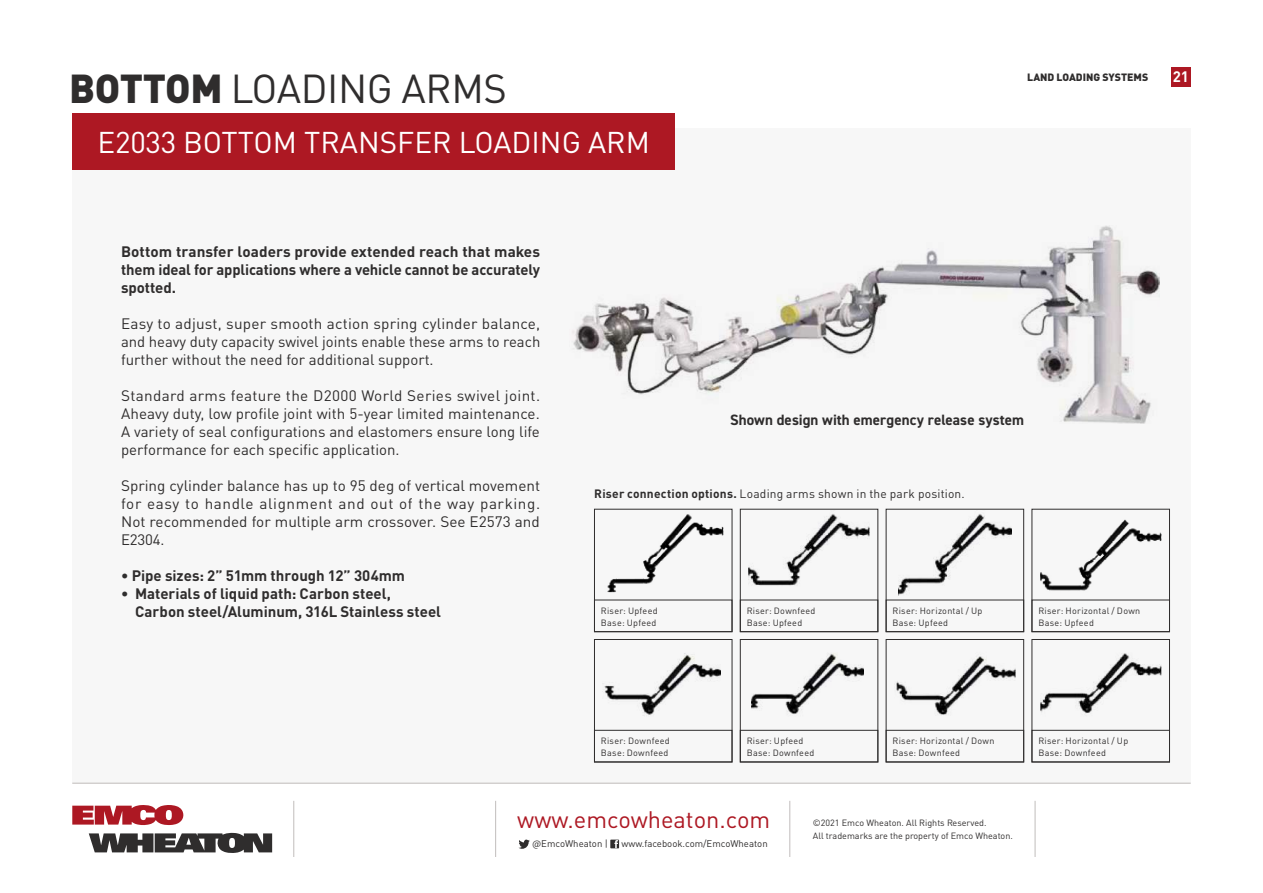
<style>
.page{position:relative;width:1263px;height:893px;background:#fff}
.page>*{position:absolute;margin:0;border:0;box-sizing:border-box;transform-origin:0 0}
.t1{font:39.9px "DINOT";letter-spacing:-.01em;color:#2f2d2d}
.t2{font:29.7px "DINOT";color:#fff}
.t3{font:23.55px "DINOT";color:#ad1823}
.t4{font:15px/18px "DINOT";color:#2f2d2d;text-align:justify}
.t5{font:700 15px/18px "DINOT";letter-spacing:-.005em;color:#2f2d2d;text-align:justify}
.t6{font:700 15px "DIN2014";letter-spacing:.005em;color:#2f2d2d}
.t7{font:700 15px "DINOT";color:#fff}
.t8{font:12px "DINOT";letter-spacing:.02em;color:#2f2d2d}
.t9{font:900 10.5px "DINOT";color:#2f2d2d}
.t10{font:9.6px "DINOT";color:#2f2d2d}
.t11{font:9px/11.9px "DINOT";letter-spacing:.03em;color:#2f2d2d}
.t12{font:9px/12.6px "DINOT";color:#2f2d2d}
.s1{font-weight:900}
.s2{font-weight:700}
</style>
<div class="page">
<div style="left:72px;top:128px;width:1119px;height:655px;background:#f7f7f7"></div>
<hr style="left:72px;top:783px;width:1119px;height:1px;background:#c1bdbc">
<svg style="left:518px;top:840px;width:12px;height:9px"></svg>
<svg style="left:610px;top:840px;width:9px;height:8px"></svg>
<svg style="left:89px;top:833px;width:183px;height:20px;background:#595858"></svg>
<svg style="left:72px;top:805px;width:112px;height:20px;background:#c04e56"></svg>
<hr style="left:293px;top:801px;width:1px;height:56px;background:#c1bdbc">
<hr style="left:495px;top:801px;width:1px;height:56px;background:#c1bdbc">
<hr style="left:789px;top:801px;width:1px;height:56px;background:#c1bdbc">
<hr style="left:1035px;top:801px;width:1px;height:56px;background:#c1bdbc">
<div style="left:1171px;top:67px;width:20px;height:19px;background:#ad1823"></div>
<div style="left:594px;top:600px;width:138px;height:32px;border:1px solid #2f2d2d"></div>
<div style="left:594px;top:639px;width:138px;height:123px;border:1px solid #2f2d2d"></div>
<div style="left:594px;top:730px;width:138px;height:32px;border:1px solid #2f2d2d"></div>
<div style="left:740px;top:600px;width:138px;height:32px;border:1px solid #2f2d2d"></div>
<div style="left:740px;top:639px;width:138px;height:123px;border:1px solid #2f2d2d"></div>
<div style="left:740px;top:730px;width:138px;height:32px;border:1px solid #2f2d2d"></div>
<div style="left:886px;top:600px;width:138px;height:32px;border:1px solid #2f2d2d"></div>
<div style="left:886px;top:639px;width:138px;height:123px;border:1px solid #2f2d2d"></div>
<div style="left:886px;top:730px;width:138px;height:32px;border:1px solid #2f2d2d"></div>
<div style="left:1032px;top:600px;width:138px;height:32px;border:1px solid #2f2d2d"></div>
<div style="left:1032px;top:639px;width:138px;height:123px;border:1px solid #2f2d2d"></div>
<div style="left:1032px;top:730px;width:138px;height:32px;border:1px solid #2f2d2d"></div>
<img style="left:607px;top:514px;width:117px;height:79px">
<img style="left:604px;top:653px;width:117px;height:63px">
<img style="left:751px;top:653px;width:113px;height:61px">
<img style="left:899px;top:514px;width:112px;height:81px">
<img style="left:896px;top:656px;width:119px;height:59px">
<img style="left:1040px;top:653px;width:121px;height:61px">
<div style="left:72px;top:113px;width:603px;height:56px;background:#ad1823"></div>
<img style="left:748px;top:514px;width:121px;height:72px">
<img style="left:1040px;top:519px;width:121px;height:72px">
<img style="left:572px;top:226px;width:588px;height:198px">
<h1 class="t1" style="left:69px;top:63px;width:439px"><span class="s1">BOTTOM</span> LOADING ARMS</h1>
<h2 class="t2" style="left:97px;top:123px;width:554px">E2033 BOTTOM TRANSFER LOADING ARM</h2>
<p class="t9" style="left:1027px;top:70px;width:122px">LAND LOADING SYSTEMS</p>
<p class="t7" style="left:1173px;top:67px;width:18px">21</p>
<p class="t5" style="left:121px;top:242px;width:420px">Bottom transfer loaders provide extended reach that makes them ideal for applications where a vehicle cannot be accurately spotted.</p>
<p class="t4" style="left:121px;top:314px;width:421px">Easy to adjust, super smooth action spring cylinder balance, and heavy duty capacity swivel joints enable these arms to reach further without the need for additional support.</p>
<p class="t4" style="left:121px;top:386px;width:421px">Standard arms feature the D2000 World Series swivel joint.<br>Aheavy duty, low profile joint with 5-year limited maintenance.<br>A variety of seal configurations and elastomers ensure long life performance for each specific application.</p>
<p class="t4" style="left:121px;top:476px;width:420px">Spring cylinder balance has up to 95 deg of vertical movement for easy to handle alignment and out of the way parking.<br>Not recommended for multiple arm crossover. See E2573 and E2304.</p>
<p class="t5" style="left:121px;top:566px;width:285px">• Pipe sizes: 2” 51mm through 12” 304mm</p>
<p class="t5" style="left:135px;top:584px;width:307px;text-indent:-14px">• Materials of liquid path: Carbon steel,<br>Carbon steel/Aluminum, 316L Stainless steel</p>
<p class="t6" style="left:730px;top:410px;width:296px">Shown design with emergency release system</p>
<p class="t8" style="left:594px;top:486px;width:372px"><span class="s2">Riser connection options.</span> Loading arms shown in the park position.</p>
<p class="t11" style="left:601px;top:605px;width:58px">Riser: Upfeed<br>Base: Upfeed</p>
<p class="t11" style="left:747px;top:605px;width:70px">Riser: Downfeed<br>Base: Upfeed</p>
<p class="t11" style="left:893px;top:605px;width:91px">Riser: Horizontal / Up<br>Base: Upfeed</p>
<p class="t11" style="left:1038px;top:605px;width:103px">Riser: Horizontal / Down<br>Base: Upfeed</p>
<p class="t11" style="left:601px;top:735px;width:70px">Riser: Downfeed<br>Base: Downfeed</p>
<p class="t11" style="left:747px;top:735px;width:69px">Riser: Upfeed<br>Base: Downfeed</p>
<p class="t11" style="left:893px;top:735px;width:103px">Riser: Horizontal / Down<br>Base: Downfeed</p>
<h3 class="t3" style="left:517px;top:805px;width:255px">www.emcowheaton.com</h3>
<p class="t12" style="left:813px;top:816px;width:201px">©2021 Emco Wheaton. All Rights Reserved.<br>All trademarks are the property of Emco Wheaton.</p>
<p class="t10" style="left:532px;top:838px;width:77px">@EmcoWheaton |</p>
<p class="t10" style="left:621px;top:838px;width:148px">www.facebook.com/EmcoWheaton</p>
<p class="t11" style="left:1038px;top:735px;width:91px">Riser: Horizontal / Up<br>Base: Downfeed</p>
</div>
